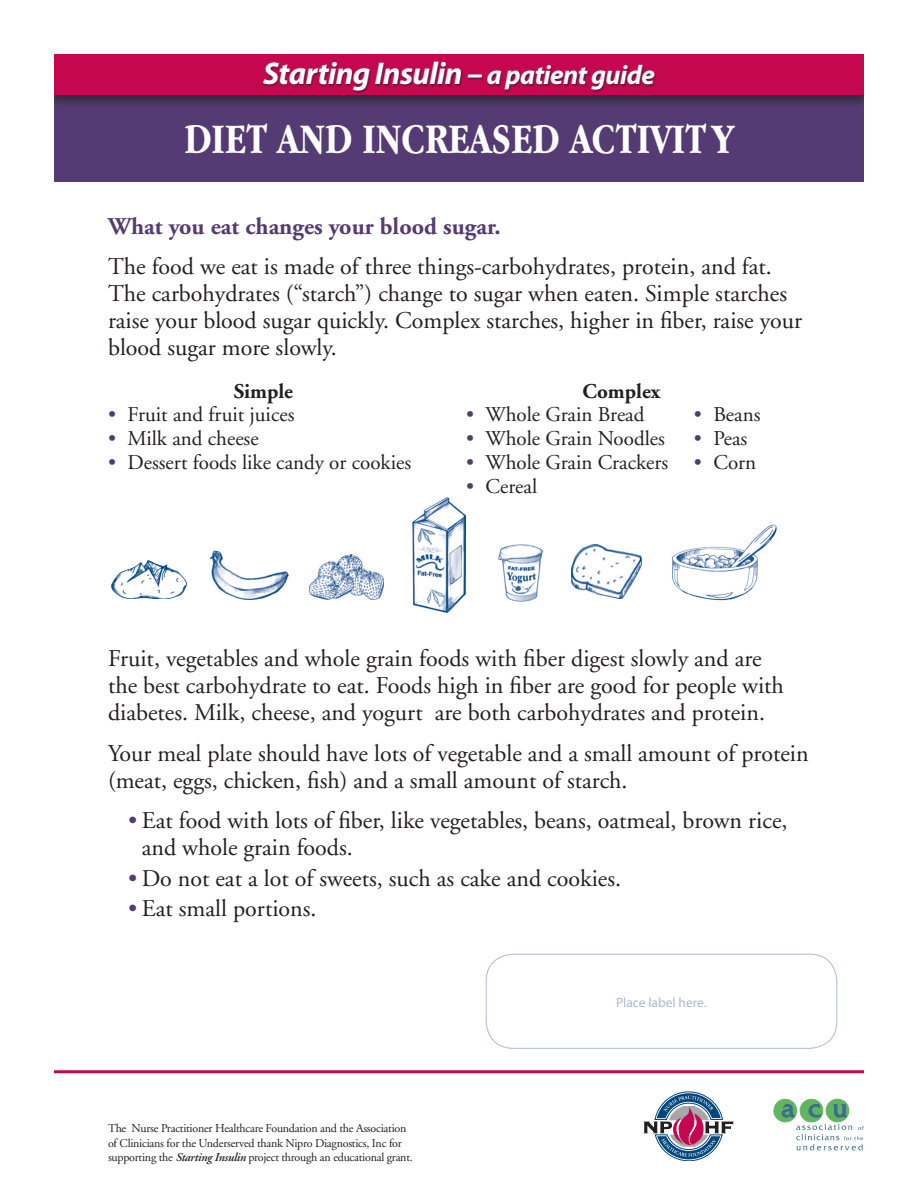
<style>
.page{position:relative;width:918px;height:1188px;background:#fff}
.page>*{position:absolute;margin:0;border:0;box-sizing:border-box;transform-origin:0 0}
.t1{font:700 43.5px "Apple Garamond";color:#fff}
.t2{font:italic 700 31.5px "Myriad Pro";letter-spacing:-.02em;color:#fff}
.t3{font:24px/27px "Adobe Garamond";color:#231f20}
.t4{font:700 24px "Adobe Garamond";color:#553b73}
.List_Paragraph{font:21px "Adobe Garamond";color:#231f20}
.t5{font:700 21px "Adobe Garamond";color:#231f20}
.t6{font:13.5px "Myriad Pro";color:#aabad5}
.t7{font:12px/14.4px "Adobe Garamond";letter-spacing:-.02em;color:#231f20}
.s1{font-size:27px}
.s2{color:#553b73}
.s3{font-weight:600;font-style:italic}
</style>
<div class="page">
<svg style="left:796px;top:1124px;width:68px;height:26px"></svg>
<div style="left:774px;top:1099px;width:23px;height:23px;background:#63b461;border-radius:50%"></div>
<div style="left:774px;top:1099px;width:23px;height:23px;border:1px solid #63b461;border-radius:50%"></div>
<div style="left:800px;top:1099px;width:23px;height:23px;background:#63b461;border-radius:50%"></div>
<div style="left:800px;top:1099px;width:23px;height:23px;border:1px solid #63b461;border-radius:50%"></div>
<div style="left:826px;top:1099px;width:23px;height:23px;background:#63b461;border-radius:50%"></div>
<div style="left:826px;top:1099px;width:23px;height:23px;border:1px solid #63b461;border-radius:50%"></div>
<svg style="left:782px;top:1104px;width:13px;height:13px"></svg>
<svg style="left:809px;top:1104px;width:12px;height:13px"></svg>
<svg style="left:834px;top:1104px;width:12px;height:13px"></svg>
<svg style="left:644px;top:1092px;width:89px;height:69px"></svg>
<div style="left:54px;top:68px;width:810px;height:114px;background:#553b73"></div>
<div style="left:46px;top:53px;width:826px;height:56px;background:#231f20;opacity:.65"></div>
<div style="left:54px;top:54px;width:810px;height:40px;background:#c50750"></div>
<div style="left:263px;top:61px;width:394px;height:33px;background:#231f20;opacity:.6"></div>
<hr style="left:54px;top:1070px;width:810px;height:3px;background:#c50750">
<div style="left:0;top:0;width:54px;height:256px;background:#fff"></div>
<div style="left:864px;top:0;width:54px;height:256px;background:#fff"></div>
<img style="left:497px;top:544px;width:46px;height:58px">
<img style="left:413px;top:497px;width:52px;height:115px">
<img style="left:210px;top:551px;width:79px;height:49px">
<img style="left:309px;top:554px;width:74px;height:46px">
<img style="left:572px;top:544px;width:70px;height:55px">
<img style="left:112px;top:561px;width:75px;height:38px">
<img style="left:671px;top:524px;width:106px;height:77px">
<div style="left:486px;top:954px;width:351px;height:94px;border:1px solid #aabad5;border-radius:27px"></div>
<p class="t2" style="left:263px;top:56px;width:393px">Starting Insulin – <span class="s1">a patient guide</span></p>
<p class="t1" style="left:184px;top:114px;width:551px">DIET AND INCREASED ACTIVIT Y</p>
<p class="t4" style="left:108px;top:213px;width:394px">What you eat changes your blood sugar.</p>
<p class="t3" style="left:108px;top:254px;width:696px">The food we eat is made of three things-carbohydrates, protein, and fat.<br>The carbohydrates (“starch”) change to sugar when eaten. Simple starches raise your blood sugar quickly. Complex starches, higher in fiber, raise your blood sugar more slowly.</p>
<p class="t5" style="left:234px;top:380px;width:61px">Simple</p>
<p class="t5" style="left:583px;top:380px;width:79px">Complex</p>
<p class="List_Paragraph" style="left:108px;top:403px;width:188px"><span class="s2">•</span> Fruit and fruit juices</p>
<p class="List_Paragraph" style="left:108px;top:427px;width:152px"><span class="s2">•</span> Milk and cheese</p>
<p class="List_Paragraph" style="left:108px;top:451px;width:305px"><span class="s2">•</span> Dessert foods like candy or cookies</p>
<p class="List_Paragraph" style="left:466px;top:403px;width:180px"><span class="s2">•</span> Whole Grain Bread</p>
<p class="List_Paragraph" style="left:466px;top:427px;width:200px"><span class="s2">•</span> Whole Grain Noodles</p>
<p class="List_Paragraph" style="left:466px;top:451px;width:204px"><span class="s2">•</span> Whole Grain Crackers</p>
<p class="List_Paragraph" style="left:466px;top:475px;width:73px"><span class="s2">•</span> Cereal</p>
<p class="List_Paragraph" style="left:694px;top:403px;width:68px"><span class="s2">•</span> Beans</p>
<p class="List_Paragraph" style="left:694px;top:427px;width:55px"><span class="s2">•</span> Peas</p>
<p class="List_Paragraph" style="left:694px;top:451px;width:64px"><span class="s2">•</span> Corn</p>
<p class="t3" style="left:108px;top:646px;width:678px">Fruit, vegetables and whole grain foods with fiber digest slowly and are the best carbohydrate to eat. Foods high in fiber are good for people with diabetes. Milk, cheese, and yogurt are both carbohydrates and protein.</p>
<p class="t3" style="left:108px;top:741px;width:702px">Your meal plate should have lots of vegetable and a small amount of protein (meat, eggs, chicken, fish) and a small amount of starch.</p>
<p class="t3" style="left:142px;top:808px;width:647px;text-indent:-14px"><span class="s2">•</span> Eat food with lots of fiber, like vegetables, beans, oatmeal, brown rice, and whole grain foods.</p>
<p class="t3" style="left:128px;top:865px;width:494px"><span class="s2">•</span> Do not eat a lot of sweets, such as cake and cookies.</p>
<p class="t3" style="left:128px;top:896px;width:190px"><span class="s2">•</span> Eat small portions.</p>
<p class="t7" style="left:108px;top:1122px;width:306px">The Nurse Practitioner Healthcare Foundation and the Association of Clinicians for the Underserved thank Nipro Diagnostics, Inc for supporting the <span class="s3">Starting Insulin</span> project through an educational grant.</p>
<p class="t6" style="left:616px;top:995px;width:92px">Place label here.</p>
</div>
